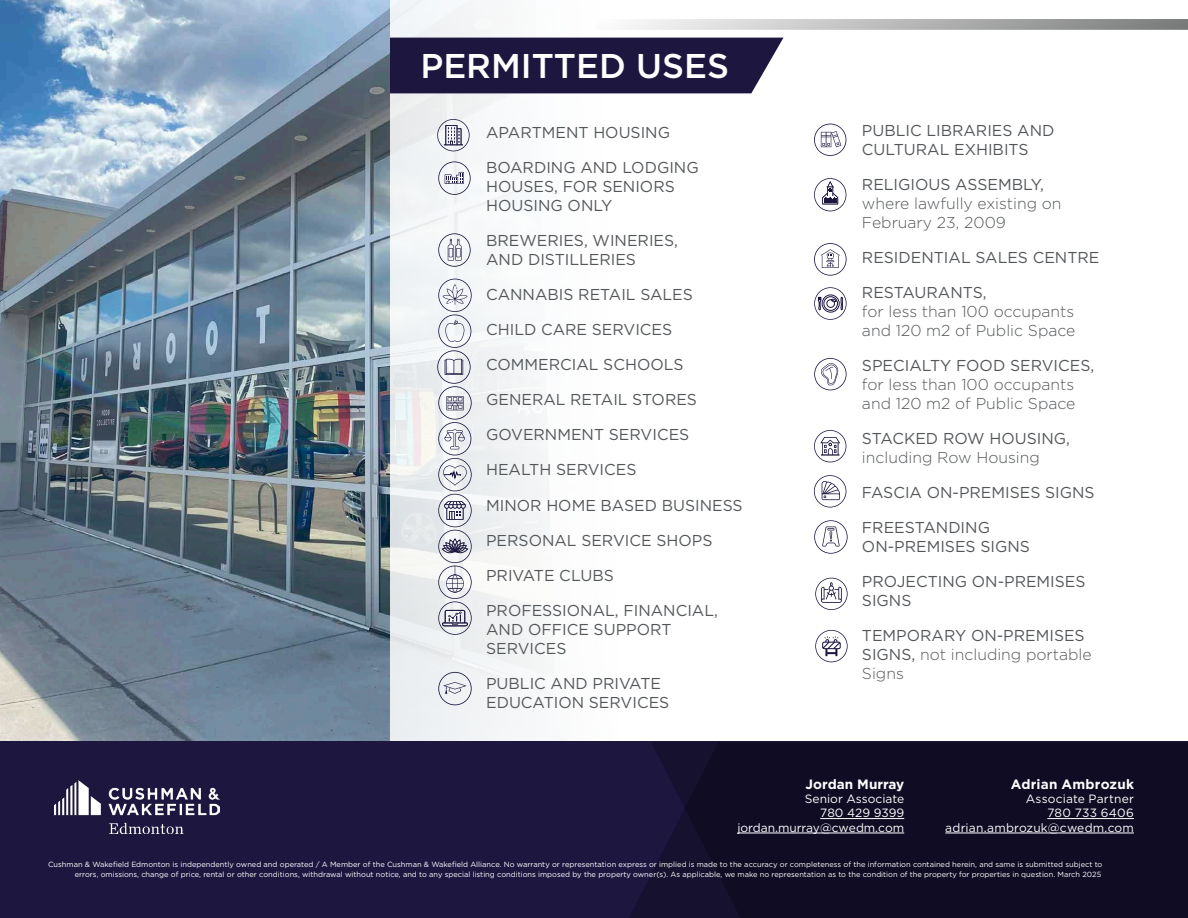
<style>
.page{position:relative;width:1188px;height:918px;background:#fff}
.page>*{position:absolute;margin:0;border:0;box-sizing:border-box;transform-origin:0 0}
.t1{font:500 34.35px "Gotham";color:#fff}
.Paragraph_Style_1{font:15.75px/18.9px "Gotham";color:#54575a}
.Paragraph_Style_1-2{font:300 15.75px/18.9px "Gotham";color:#54575a}
.Broker_Name{font:700 13.5px "Gotham";color:#fff}
.Broker_Contact_Smaller{font:12px/14.4px "Gotham";color:#fff;text-align:right}
.t2{font:7.5px/10.5px "Gotham";color:#fff;text-align:right}
.s1{font-weight:400}
.s2{font-weight:300}
</style>
<div class="page">
<img style="left:389px;top:0;width:414px;height:742px">
<svg style="left:815px;top:578px;width:33px;height:32px"></svg>
<div style="left:389px;top:38px;width:395px;height:55px;background:#1d1740"></div>
<img style="left:0;top:0;width:389px;height:742px">
<svg style="left:594px;top:19px;width:594px;height:11px;background:#bbbcbc"></svg>
<div style="left:0;top:742px;width:1188px;height:176px;background:#1d1740"></div>
<svg style="left:629px;top:742px;width:559px;height:176px;background:#100d26"></svg>
<hr style="left:820px;top:818px;width:84px;height:1px;background:#fff">
<hr style="left:737px;top:833px;width:167px;height:1px;background:#fff">
<hr style="left:1047px;top:818px;width:87px;height:1px;background:#fff">
<hr style="left:945px;top:833px;width:189px;height:1px;background:#fff">
<img style="left:54px;top:780px;width:165px;height:54px">
<svg style="left:437px;top:119px;width:33px;height:32px"></svg>
<svg style="left:438px;top:161px;width:33px;height:34px"></svg>
<svg style="left:438px;top:233px;width:33px;height:34px"></svg>
<svg style="left:438px;top:672px;width:34px;height:33px"></svg>
<svg style="left:814px;top:124px;width:32px;height:32px"></svg>
<svg style="left:814px;top:358px;width:33px;height:32px"></svg>
<svg style="left:814px;top:178px;width:32px;height:33px"></svg>
<svg style="left:814px;top:430px;width:32px;height:32px"></svg>
<svg style="left:814px;top:287px;width:33px;height:33px"></svg>
<svg style="left:815px;top:630px;width:33px;height:32px"></svg>
<svg style="left:814px;top:243px;width:33px;height:33px"></svg>
<svg style="left:814px;top:475px;width:32px;height:33px"></svg>
<svg style="left:814px;top:520px;width:34px;height:34px"></svg>
<svg style="left:437px;top:279px;width:35px;height:356px"></svg>
<p class="t1" style="left:420px;top:44px;width:310px">PERMITTED USES</p>
<p class="Paragraph_Style_1" style="left:486px;top:123px;width:185px">APARTMENT HOUSING</p>
<p class="Paragraph_Style_1" style="left:486px;top:158px;width:214px">BOARDING AND LODGING<br>HOUSES, FOR SENIORS<br>HOUSING ONLY</p>
<p class="Paragraph_Style_1" style="left:486px;top:231px;width:193px">BREWERIES, WINERIES,<br>AND DISTILLERIES</p>
<p class="Paragraph_Style_1" style="left:486px;top:285px;width:208px">CANNABIS RETAIL SALES</p>
<p class="Paragraph_Style_1" style="left:486px;top:320px;width:188px">CHILD CARE SERVICES</p>
<p class="Paragraph_Style_1" style="left:486px;top:355px;width:199px">COMMERCIAL SCHOOLS</p>
<p class="Paragraph_Style_1" style="left:486px;top:390px;width:212px">GENERAL RETAIL STORES</p>
<p class="Paragraph_Style_1" style="left:486px;top:425px;width:205px">GOVERNMENT SERVICES</p>
<p class="Paragraph_Style_1" style="left:486px;top:460px;width:152px">HEALTH SERVICES</p>
<p class="Paragraph_Style_1" style="left:486px;top:495px;width:258px">MINOR HOME BASED BUSINESS</p>
<p class="Paragraph_Style_1" style="left:486px;top:530px;width:228px">PERSONAL SERVICE SHOPS</p>
<p class="Paragraph_Style_1" style="left:486px;top:565px;width:129px">PRIVATE CLUBS</p>
<p class="Paragraph_Style_1" style="left:486px;top:600px;width:233px">PROFESSIONAL, FINANCIAL,<br>AND OFFICE SUPPORT<br>SERVICES</p>
<p class="Paragraph_Style_1" style="left:486px;top:673px;width:185px">PUBLIC AND PRIVATE<br>EDUCATION SERVICES</p>
<p class="Paragraph_Style_1" style="left:862px;top:121px;width:194px">PUBLIC LIBRARIES AND<br>CULTURAL EXHIBITS</p>
<p class="Paragraph_Style_1-2" style="left:862px;top:175px;width:201px"><span class="s1">RELIGIOUS ASSEMBLY, </span>where lawfully existing on<br>February 23, 2009</p>
<p class="Paragraph_Style_1" style="left:862px;top:248px;width:239px">RESIDENTIAL SALES CENTRE</p>
<p class="Paragraph_Style_1-2" style="left:862px;top:283px;width:215px"><span class="s1">RESTAURANTS,<br></span>for less than 100 occupants and 120 m2 of Public Space</p>
<p class="Paragraph_Style_1-2" style="left:862px;top:356px;width:234px"><span class="s1">SPECIALTY FOOD SERVICES, </span>for less than 100 occupants and 120 m2 of Public Space</p>
<p class="Paragraph_Style_1-2" style="left:862px;top:429px;width:210px"><span class="s1">STACKED ROW HOUSING, </span>including Row Housing</p>
<p class="Paragraph_Style_1" style="left:862px;top:483px;width:234px">FASCIA ON-PREMISES SIGNS</p>
<p class="Paragraph_Style_1" style="left:862px;top:518px;width:169px">FREESTANDING<br>ON-PREMISES SIGNS</p>
<p class="Paragraph_Style_1" style="left:862px;top:572px;width:225px">PROJECTING ON-PREMISES<br>SIGNS</p>
<p class="Paragraph_Style_1" style="left:862px;top:626px;width:231px">TEMPORARY ON-PREMISES<br>SIGNS, <span class="s2">not including portable<br>Signs</span></p>
<p class="Broker_Name" style="left:1011px;top:775px;width:125px">Adrian Ambrozuk</p>
<p class="Broker_Contact_Smaller" style="left:945px;top:791px;width:190px">Associate Partner<br>780 733 6406 adrian.ambrozuk@cwedm.com</p>
<p class="t2" style="left:48px;top:859px;width:1056px">Cushman &amp; Wakefield Edmonton is independently owned and operated / A Member of the Cushman &amp; Wakefield Alliance. No warranty or representation express or implied is made to the accuracy or completeness of the information contained herein, and same is submitted subject to errors, omissions, change of price, rental or other conditions, withdrawal without notice, and to any special listing conditions imposed by the property owner(s). As applicable, we make no representation as to the condition of the property for properties in question. March 2025</p>
<p class="Broker_Name" style="left:806px;top:775px;width:100px">Jordan Murray</p>
<p class="Broker_Contact_Smaller" style="left:737px;top:791px;width:168px">Senior Associate<br>780 429 9399 jordan.murray@cwedm.com</p>
</div>
